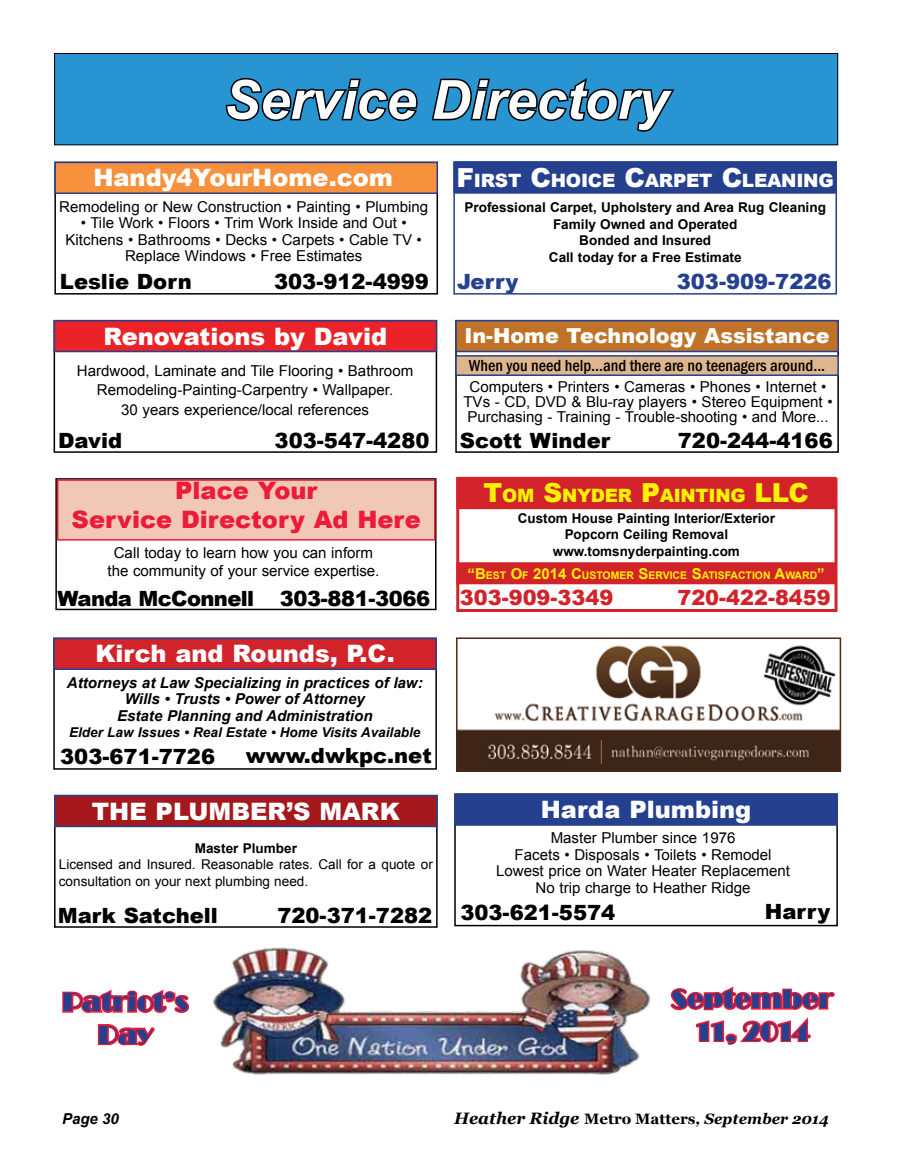
<style>
.page{position:relative;width:905px;height:1175px;background:#fff}
.page>*{position:absolute;margin:0;border:0;box-sizing:border-box;transform-origin:0 0}
.t1{font:italic 700 54px "Arial";color:#fff}
.t2{font:27px/32.4px "Broadway";color:#25408f;text-align:center}
.t3{font:900 24px "Arial";color:#fff}
.t4{font:900 24px/28.8px "Arial";color:#ed1a38;text-align:center}
.t5{font:900 21px "Arial";color:#000}
.t6{font:900 21px "Arial";letter-spacing:-.03em;color:#000}
.t7{font:900 21px "Arial";color:#d2232a}
.t8{font:900 21px "Arial";color:#25408f}
.t9{font:900 20.7px "Arial";color:#fff}
.t10{font:900 18.3px "Arial";letter-spacing:-.015em;color:#fff}
.t11{font:900 18.3px "Arial";letter-spacing:-.015em;color:#fff200}
.t12{font:500 condensed 16.5px "Franklin Gothic";color:#000}
.t13{font:15px/16.5px "Arial";color:#000;text-align:center}
.t14{font:italic 700 15px/16.5px "Arial";color:#000;text-align:center}
.t15{font:italic 700 15px "Georgia";color:#000}
.t16{font:700 13.5px/16.5px "Arial";color:#000;text-align:center}
.t17{font:13.5px/16.5px "Arial";color:#000}
.t18{font:italic 700 13.5px "Arial";color:#000}
.t19{font:700 10.5px "Arial";color:#fff200}
.s1{font-size:26.25px}
.s2{font-size:15px}
.s3{font-size:16.5px}
.s4{font-style:normal}
</style>
<div class="page">
<img style="left:212px;top:947px;width:439px;height:128px">
<div style="left:55px;top:53px;width:782px;height:92px;background:#2994d2"></div>
<svg style="left:225px;top:78px;width:193px;height:43px"></svg>
<svg style="left:431px;top:78px;width:244px;height:54px"></svg>
<div style="left:54px;top:53px;width:783px;height:92px;border:1px solid #000"></div>
<div style="left:454px;top:793px;width:383px;height:133px;border:2px solid #000"></div>
<div style="left:455px;top:794px;width:382px;height:31px;background:#25408f"></div>
<div style="left:454px;top:793px;width:383px;height:32px;border:2px solid #25408f"></div>
<div style="left:455px;top:320px;width:383px;height:133px;border:2px solid #000"></div>
<div style="left:456px;top:321px;width:382px;height:30px;background:#c07228"></div>
<div style="left:455px;top:320px;width:383px;height:32px;border:2px solid #25408f"></div>
<div style="left:456px;top:356px;width:382px;height:19px;background:#deb68e"></div>
<div style="left:455px;top:355px;width:383px;height:21px;border:2px solid #25408f"></div>
<div style="left:53px;top:637px;width:384px;height:132px;border:2px solid #000"></div>
<div style="left:54px;top:638px;width:382px;height:31px;background:#d2232a"></div>
<div style="left:53px;top:637px;width:384px;height:33px;border:2px solid #25408f"></div>
<div style="left:54px;top:320px;width:383px;height:133px;border:2px solid #000"></div>
<div style="left:54px;top:321px;width:382px;height:30px;background:#eb2227"></div>
<div style="left:54px;top:320px;width:383px;height:32px;border:2px solid #25408f"></div>
<div style="left:54px;top:162px;width:384px;height:132px;border:2px solid #000"></div>
<div style="left:55px;top:162px;width:382px;height:31px;background:#f7913d"></div>
<div style="left:54px;top:162px;width:384px;height:32px;border:2px solid #25408f"></div>
<div style="left:55px;top:478px;width:381px;height:132px;border:2px solid #000"></div>
<div style="left:58px;top:480px;width:377px;height:60px;background:#f1c7b6"></div>
<div style="left:57px;top:479px;width:378px;height:61px;border:2px solid #ed1a38"></div>
<div style="left:456px;top:477px;width:381px;height:135px;border:3px solid #d2232a"></div>
<div style="left:457px;top:477px;width:378px;height:31px;background:#d2232a"></div>
<div style="left:456px;top:477px;width:380px;height:32px;border:1px solid #d2232a"></div>
<div style="left:457px;top:563px;width:378px;height:20px;background:#d2232a"></div>
<div style="left:456px;top:562px;width:380px;height:22px;border:1px solid #d2232a"></div>
<div style="left:55px;top:795px;width:382px;height:31px;background:#a5181c"></div>
<div style="left:54px;top:795px;width:383px;height:32px;border:2px solid #25408f"></div>
<img style="left:459px;top:645px;width:379px;height:124px">
<div style="left:456px;top:637px;width:385px;height:135px;border:2px solid #4f2718"></div>
<div style="left:453px;top:161px;width:384px;height:133px;border:2px solid #25408f"></div>
<div style="left:454px;top:162px;width:382px;height:31px;background:#25408f"></div>
<div style="left:453px;top:161px;width:384px;height:33px;border:2px solid #25408f"></div>
<svg style="left:670px;top:986px;width:165px;height:59px"></svg>
<svg style="left:62px;top:989px;width:128px;height:57px"></svg>
<h1 class="t1" style="left:224px;top:64px;width:446px">Service Directory</h1>
<h3 class="t3" style="left:93px;top:160px;width:301px">Handy4YourHome.com</h3>
<p class="t13" style="left:59px;top:198px;width:370px">Remodeling or New Construction • Painting • Plumbing</p>
<p class="t13" style="left:66px;top:215px;width:358px">• Tile Work • Floors • Trim Work Inside and Out •<br>Kitchens • Bathrooms • Decks • Carpets • Cable TV •<br>Replace Windows • Free Estimates</p>
<h3 class="t5" style="left:60px;top:266px;width:133px">Leslie Dorn</h3>
<h3 class="t5" style="left:274px;top:266px;width:156px">303-912-4999</h3>
<h3 class="t3" style="left:104px;top:319px;width:285px">Renovations by David</h3>
<p class="t13" style="left:77px;top:361px;width:338px;line-height:19.5px">Hardwood, Laminate and Tile Flooring • Bathroom<br>Remodeling-Painting-Carpentry • Wallpaper.<br>30 years experience/local references</p>
<h3 class="t5" style="left:58px;top:425px;width:66px">David</h3>
<h3 class="t5" style="left:274px;top:425px;width:156px">303-547-4280</h3>
<h3 class="t4" style="left:72px;top:476px;width:351px">Place Your<br>Service Directory Ad Here</h3>
<p class="t13" style="left:107px;top:544px;width:273px;line-height:18px">Call today to learn how you can inform the community of your service expertise.</p>
<h3 class="t6" style="left:57px;top:583px;width:374px">Wanda McConnell 303-881-3066</h3>
<h3 class="t3" style="left:95px;top:636px;width:301px">Kirch and Rounds, P.C.</h3>
<p class="t14" style="left:67px;top:674px;width:357px">Attorneys at Law Specializing in practices of law:<br>Wills • Trusts • Power of Attorney<br>Estate Planning and Administration</p>
<p class="t18" style="left:69px;top:723px;width:353px">Elder Law Issues • Real Estate • Home Visits Available</p>
<h3 class="t5" style="left:60px;top:741px;width:156px">303-671-7726</h3>
<h3 class="t5" style="left:246px;top:740px;width:187px">www.dwkpc.net</h3>
<h3 class="t3" style="left:92px;top:793px;width:309px">THE PLUMBER’S MARK</h3>
<p class="t16" style="left:195px;top:840px;width:104px">Master Plumber</p>
<p class="t17" style="left:59px;top:856px;width:375px">Licensed and Insured. Reasonable rates. Call for a quote or consultation on your next plumbing need.</p>
<h3 class="t5" style="left:58px;top:900px;width:162px">Mark Satchell</h3>
<h3 class="t5" style="left:277px;top:900px;width:156px">720-371-7282</h3>
<p class="t10" style="left:456px;top:167px;width:379px"><span class="s1">F</span>IRST <span class="s1">C</span>HOICE <span class="s1">C</span>ARPET <span class="s1">C</span>LEANING</p>
<p class="t16" style="left:464px;top:200px;width:363px">Professional Carpet, Upholstery and Area Rug Cleaning<br>Family Owned and Operated<br>Bonded and Insured<br>Call today for a Free Estimate</p>
<h3 class="t8" style="left:457px;top:266px;width:63px">Jerry</h3>
<h3 class="t8" style="left:676px;top:267px;width:156px">303-909-7226</h3>
<h3 class="t9" style="left:464px;top:321px;width:367px">In-Home Technology Assistance</h3>
<p class="t13" style="left:463px;top:379px;width:371px;line-height:15px">Computers • Printers • Cameras • Phones • Internet •<br>TVs - CD, DVD &amp; Blu-ray players • Stereo Equipment •<br>Purchasing - Training - Trouble-shooting • and More...</p>
<p class="t12" style="left:469px;top:355px;width:358px">When you need help...and there are no teenagers around...</p>
<h3 class="t5" style="left:460px;top:425px;width:152px">Scott Winder</h3>
<h3 class="t5" style="left:677px;top:425px;width:156px">720-244-4166</h3>
<p class="t11" style="left:483px;top:482px;width:327px"><span class="s1">T</span>OM <span class="s1">S</span>NYDER <span class="s1">P</span>AINTING <span class="s1">LLC</span></p>
<p class="t16" style="left:518px;top:510px;width:259px">Custom House Painting Interior/Exterior<br>Popcorn Ceiling Removal www.tomsnyderpainting.com</p>
<h3 class="t7" style="left:460px;top:582px;width:155px">303-909-3349</h3>
<h3 class="t7" style="left:677px;top:582px;width:155px">720-422-8459</h3>
<p class="t19" style="left:467px;top:568px;width:358px"><span class="s2">“B</span>EST <span class="s2">O</span>F <span class="s2">2014 C</span>USTOMER <span class="s2">S</span>ERVICE <span class="s2">S</span>ATISFACTION <span class="s2">A</span>WARD<span class="s2">”</span></p>
<h3 class="t3" style="left:541px;top:792px;width:212px">Harda Plumbing</h3>
<p class="t13" style="left:496px;top:830px;width:295px">Master Plumber since 1976<br>Facets • Disposals • Toilets • Remodel Lowest price on Water Heater Replacement No trip charge to Heather Ridge</p>
<h3 class="t5" style="left:460px;top:897px;width:156px">303-621-5574</h3>
<h3 class="t5" style="left:764px;top:895px;width:67px">Harry</h3>
<h2 class="t2" style="left:62px;top:986px;width:127px">Patriot’s<br>Day</h2>
<h2 class="t2" style="left:671px;top:983px;width:163px">September<br>11, 2014</h2>
<p class="t14" style="left:62px;top:1111px;width:58px">Page 30</p>
<p class="t15" style="left:454px;top:1109px;width:376px"><span class="s3">Heather Ridge</span> <span class="s4">Metro Matters</span>, September 2014</p>
</div>
